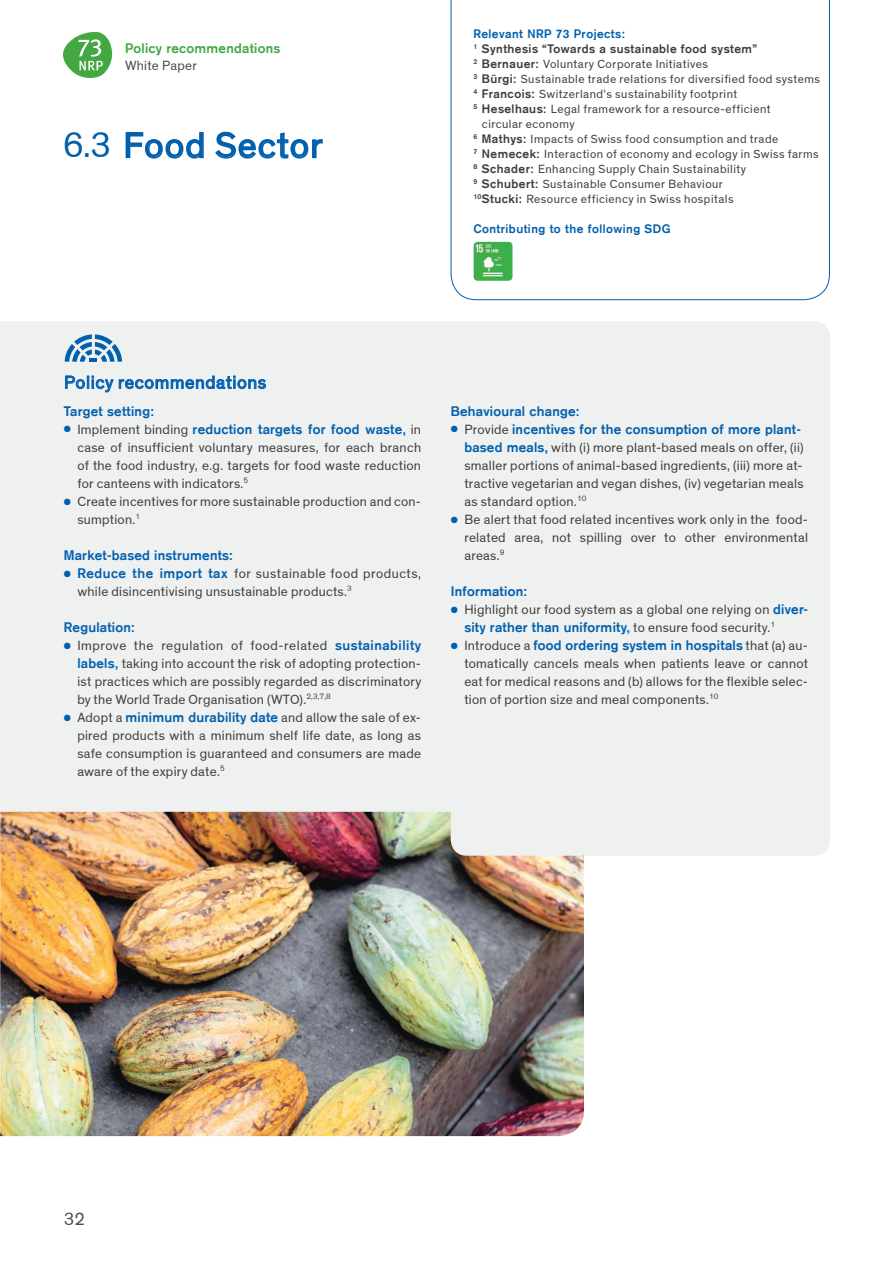
<style>
.page{position:relative;width:893px;height:1263px;background:#fff}
.page>*{position:absolute;margin:0;border:0;box-sizing:border-box;transform-origin:0 0}
.t1{font:36px "Theinhardt";letter-spacing:.04em;color:#0160ae}
.t2{font:18px "Theinhardt";letter-spacing:.045em;color:#0160ae}
.t3{font:18px "Theinhardt";color:#4b4c4d}
.t4{font:13.5px/18px "Theinhardt";letter-spacing:.02em;color:#3e3e3f;text-align:justify}
.t5{font:700 13.5px "Akzidenz Grotesk";letter-spacing:.02em;color:#0160ae}
.t6{font:700 13.5px "Akzidenz Grotesk";letter-spacing:.02em;color:#43a842}
.t7{font:13.5px "Theinhardt";letter-spacing:.02em;color:#4b4c4d}
.t8{font:12px "Theinhardt";letter-spacing:.04em;color:#3e3e3f}
.t9{font:700 12px/15px "Akzidenz Grotesk";letter-spacing:.04em;color:#3e3e3f}
.t10{font:700 12px "Akzidenz Grotesk";letter-spacing:.04em;color:#0160ae}
.s1{color:#0160ae}
.s2{font-family:"Akzidenz Grotesk";font-weight:700}
.s3{font-family:"Theinhardt";font-weight:400;color:#3e3e3f}
.s4{font-family:"Akzidenz Grotesk";font-weight:700;color:#0160ae}
</style>
<div class="page">
<img style="left:0;top:812px;width:584px;height:324px">
<svg style="left:451px;top:1px;width:379px;height:299px"></svg>
<div style="left:0;top:321px;width:830px;height:180px;background:#eff0f0"></div>
<div style="left:0;top:501px;width:830px;height:311px;background:#eff0f0"></div>
<div style="left:451px;top:759px;width:379px;height:97px;background:#eff0f0;border-radius:16px"></div>
<svg style="left:65px;top:375px;width:201px;height:18px"></svg>
<img style="left:64px;top:32px;width:49px;height:45px">
<svg style="left:125px;top:132px;width:79px;height:27px"></svg>
<svg style="left:215px;top:131px;width:108px;height:28px"></svg>
<svg style="left:65px;top:334px;width:57px;height:28px"></svg>
<img style="left:474px;top:242px;width:38px;height:39px">
<p class="t6" style="left:125px;top:40px;width:157px">Policy recommendations</p>
<p class="t7" style="left:125px;top:57px;width:74px">White Paper</p>
<h1 class="t1" style="left:63px;top:125px;width:262px">6.3 Food Sector</h1>
<p class="t9" style="left:473px;top:26px;width:285px"><span class="s1">Relevant NRP 73 Projects:<br></span><sup>1</sup> Synthesis “Towards a sustainable food system”</p>
<p class="t8" style="left:473px;top:57px;width:236px"><sup>2</sup> <span class="s2">Bernauer:</span> Voluntary Corporate Initiatives</p>
<p class="t8" style="left:473px;top:72px;width:348px"><sup>3</sup> <span class="s2">Bürgi:</span> Sustainable trade relations for diversified food systems</p>
<p class="t8" style="left:473px;top:87px;width:265px"><sup>4</sup> <span class="s2">Francois:</span> Switzerland’s sustainability footprint</p>
<p class="t8" style="left:473px;top:102px;width:299px"><sup>5</sup> <span class="s2">Heselhaus:</span> Legal framework for a resource-efficient</p>
<p class="t8" style="left:482px;top:117px;width:94px">circular economy</p>
<p class="t8" style="left:473px;top:132px;width:306px"><sup>6</sup> <span class="s2">Mathys:</span> Impacts of Swiss food consumption and trade</p>
<p class="t8" style="left:473px;top:147px;width:347px"><sup>7</sup> <span class="s2">Nemecek:</span> Interaction of economy and ecology in Swiss farms</p>
<p class="t8" style="left:473px;top:162px;width:274px"><sup>8</sup> <span class="s2">Schader:</span> Enhancing Supply Chain Sustainability</p>
<p class="t8" style="left:473px;top:177px;width:251px"><sup>9</sup> <span class="s2">Schubert:</span> Sustainable Consumer Behaviour</p>
<p class="t8" style="left:473px;top:192px;width:262px"><sup>10</sup><span class="s2">Stucki:</span> Resource efficiency in Swiss hospitals</p>
<p class="t10" style="left:473px;top:222px;width:199px">Contributing to the following SDG</p>
<h2 class="t2" style="left:64px;top:372px;width:204px">Policy recommendations</h2>
<p class="t5" style="left:64px;top:403px;width:92px">Target setting:</p>
<p class="t5" style="left:64px;top:421px;width:359px">● <span class="s3">Implement binding</span> reduction targets for food waste, <span class="s3">in</span></p>
<p class="t4" style="left:77px;top:438px;width:345px">case of insufficient voluntary measures, for each branch of the food industry, e.g. targets for food waste reduction for canteens with indicators.<sup>5</sup></p>
<p class="t4" style="left:77px;top:492px;width:345px;text-indent:-14px"><span class="s1">●</span> Create incentives for more sustainable production and con&shy;sumption.<sup>1</sup></p>
<p class="t5" style="left:64px;top:547px;width:171px">Market-based instruments:</p>
<p class="t4" style="left:77px;top:564px;width:345px;text-indent:-14px"><span class="s1">●</span> <span class="s4">Reduce the import tax</span> for sustainable food products, while disincentivising unsustainable products.<sup>3</sup></p>
<p class="t5" style="left:64px;top:619px;width:73px">Regulation:</p>
<p class="t4" style="left:77px;top:636px;width:345px;text-indent:-14px"><span class="s1">●</span> Improve the regulation of food-related <span class="s4">sustainability labels,</span> taking into account the risk of adopting protection&shy;ist practices which are possibly regarded as discriminatory by the World Trade Organisation (WTO).<sup>2,3,7,8</sup></p>
<p class="t4" style="left:77px;top:708px;width:345px;text-indent:-14px"><span class="s1">●</span> Adopt a <span class="s4">minimum durability date</span> and allow the sale of ex&shy;pired products with a minimum shelf life date, as long as safe consumption is guaranteed and consumers are made aware of the expiry date.<sup>5</sup></p>
<p class="t5" style="left:451px;top:403px;width:130px">Behavioural change:</p>
<p class="t5" style="left:451px;top:421px;width:352px">● <span class="s3">Provide</span> incentives for the consumption of more plant-</p>
<p class="t4" style="left:464px;top:438px;width:341px"><span class="s4">based meals,</span> with (i) more plant-based meals on offer, (ii) smaller portions of animal-based ingredients, (iii) more at&shy;tractive vegetarian and vegan dishes, (iv) vegetarian meals as standard option.<sup>10</sup></p>
<p class="t4" style="left:464px;top:510px;width:345px;text-indent:-14px"><span class="s1">●</span> Be alert that food related incentives work only in the food&shy;related area, not spilling over to other environmental areas.<sup>9</sup></p>
<p class="t5" style="left:451px;top:583px;width:78px">Information:</p>
<p class="t4" style="left:451px;top:600px;width:359px"><span class="s1">●</span> Highlight our food system as a global one relying on <span class="s4">diver-</span></p>
<p class="t5" style="left:464px;top:619px;width:312px">sity rather than uniformity, <span class="s3">to ensure food security.</span><sup>1</sup></p>
<p class="t5" style="left:451px;top:637px;width:359px">● <span class="s3">Introduce a</span> food ordering system in hospitals <span class="s3">that (a) au-</span></p>
<p class="t4" style="left:464px;top:654px;width:345px">tomatically cancels meals when patients leave or cannot eat for medical reasons and (b) allows for the flexible selec&shy;tion of portion size and meal components.<sup>10</sup></p>
<h2 class="t3" style="left:64px;top:1209px;width:23px">32</h2>
</div>
